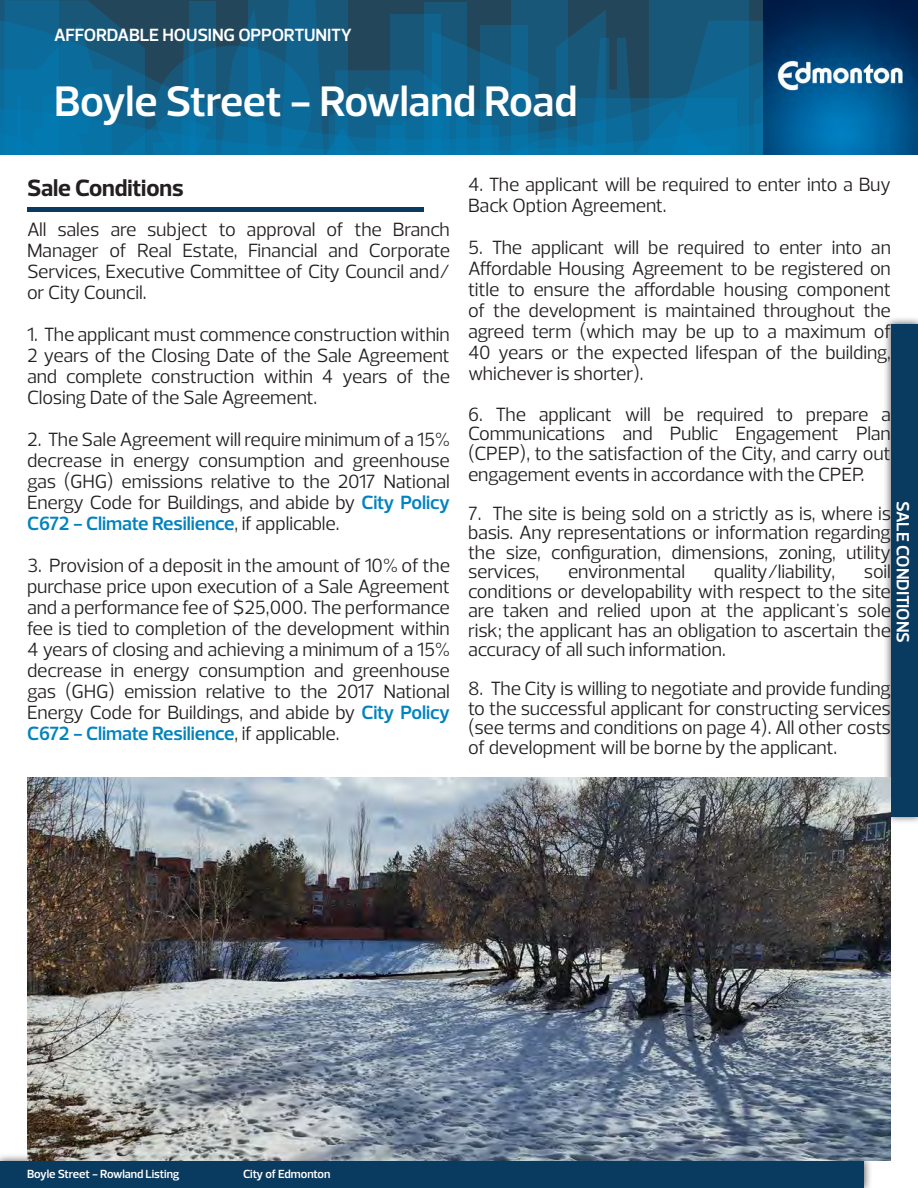
<style>
.page{position:relative;width:918px;height:1188px;background:#fff}
.page>*{position:absolute;margin:0;border:0;box-sizing:border-box;transform-origin:0 0}
.t1{font:600 43.5px "Prelo";letter-spacing:-.01em;color:#fff}
.t2{font:700 24px "Prelo";letter-spacing:-.005em;color:#231f20}
.t3{font:19.5px/21px "Prelo";letter-spacing:-.01em;color:#231f20;text-align:justify}
.t4{font:600 18px "Prelo";letter-spacing:-.015em;color:#fff}
.t5{font:600 12px "Prelo";letter-spacing:-.01em;color:#fff}
.s1{font-weight:600;color:#0083bf}
</style>
<div class="page">
<svg style="left:0;top:0;width:764px;height:154px;background:#126088"></svg>
<img style="left:764px;top:0;width:154px;height:154px">
<div style="left:0;top:1161px;width:864px;height:27px;background:#093a5f"></div>
<div style="left:883px;top:316px;width:35px;height:509px;background:#231f20;opacity:.75"></div>
<div style="left:891px;top:324px;width:27px;height:492px;background:#093a5f"></div>
<hr style="left:27px;top:207px;width:396px;height:4px;background:#093a5f">
<img style="left:27px;top:777px;width:864px;height:384px">
<p class="t4" style="left:54px;top:24px;width:299px">AFFORDABLE HOUSING OPPORTUNITY</p>
<p class="t4" style="left:58px;top:24px;width:318px">FOR SALE - COMMERCIAL OPPORTUNITY</p>
<p class="t1" style="left:54px;top:77px;width:525px">Boyle Street - Rowland Road</p>
<p class="t2" style="left:27px;top:174px;width:158px">Sale Conditions</p>
<p class="t3" style="left:27px;top:219px;width:425px">All sales are subject to approval of the Branch Manager of Real Estate, Financial and Corporate Services, Executive Committee of City Council and/ or City Council.</p>
<p class="t3" style="left:27px;top:324px;width:425px">1. The applicant must commence construction within 2 years of the Closing Date of the Sale Agreement and complete construction within 4 years of the Closing Date of the Sale Agreement.</p>
<p class="t3" style="left:27px;top:429px;width:425px">2. The Sale Agreement will require minimum of a 15% decrease in energy consumption and greenhouse gas (GHG) emissions relative to the 2017 National Energy Code for Buildings, and abide by <span class="s1">City Policy C672 - Climate Resilience</span>, if applicable.</p>
<p class="t3" style="left:27px;top:555px;width:425px">3. Provision of a deposit in the amount of 10% of the purchase price upon execution of a Sale Agreement and a performance fee of $25,000. The performance fee is tied to completion of the development within 4 years of closing and achieving a minimum of a 15% decrease in energy consumption and greenhouse gas (GHG) emission relative to the 2017 National Energy Code for Buildings, and abide by <span class="s1">City Policy C672 - Climate Resilience</span>, if applicable.</p>
<p class="t3" style="left:468px;top:174px;width:425px">4. The applicant will be required to enter into a Buy<br>Back Option Agreement.</p>
<p class="t3" style="left:468px;top:237px;width:425px">5. The applicant will be required to enter into an Affordable Housing Agreement to be registered on title to ensure the affordable housing component of the development is maintained throughout the agreed term (which may be up to a maximum of 40 years or the expected lifespan of the building, whichever is shorter).</p>
<p class="t3" style="left:468px;top:404px;width:425px;line-height:20px">6. The applicant will be required to prepare a Communications and Public Engagement Plan (CPEP), to the satisfaction of the City, and carry out engagement events in accordance with the CPEP.</p>
<p class="t3" style="left:468px;top:503px;width:425px;line-height:19.5px">7. The site is being sold on a strictly as is, where is basis. Any representations or information regarding the size, configuration, dimensions, zoning, utility services,</p>
<p class="t4" style="left:913px;top:501px;width:143px;rotate:90deg">SALE CONDITIONS</p>
<p class="t3" style="left:468px;top:562px;width:425px;line-height:19.5px;text-indent:396px">soil conditions or developability with respect to the site are taken and relied upon at the applicant's sole risk; the applicant has an obligation to ascertain the accuracy of all such information.</p>
<p class="t3" style="left:468px;top:679px;width:425px;line-height:19.5px">8. The City is willing to negotiate and provide funding to the successful applicant for constructing services (see terms and conditions on page 4). All other costs of development will be borne by the applicant.</p>
<p class="t3" style="left:568px;top:561px;width:119px">environmental</p>
<p class="t3" style="left:714px;top:561px;width:123px">quality/liability,</p>
<p class="t5" style="left:27px;top:1167px;width:154px">Boyle Street - Rowland Listing</p>
<p class="t5" style="left:243px;top:1167px;width:89px">City of Edmonton</p>
</div>
